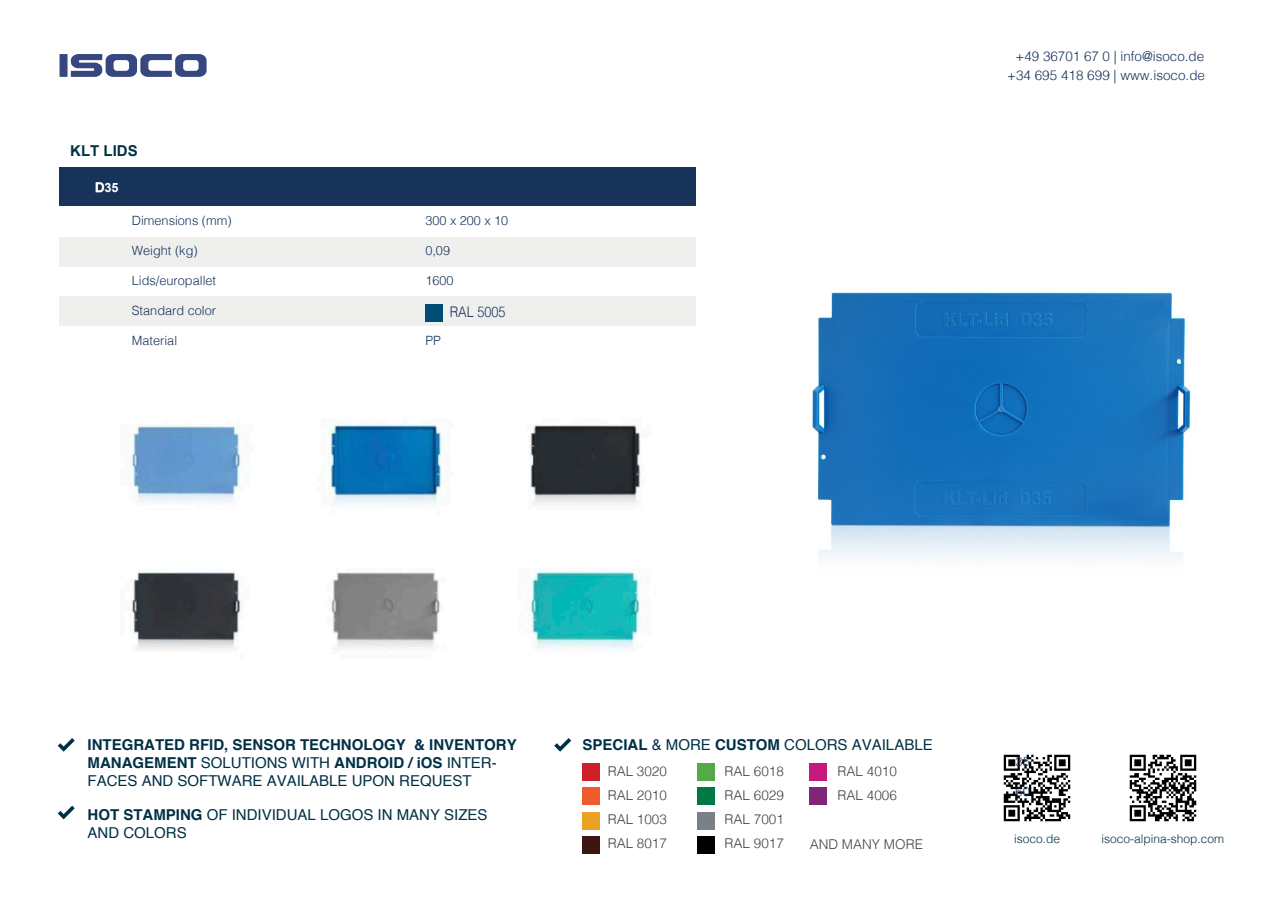
<style>
.page{position:relative;width:1263px;height:901px;background:#fff}
.page>*{position:absolute;margin:0;border:0;box-sizing:border-box;transform-origin:0 0}
.t1{font:15px/18px "Helvetica";color:#003045}
.t2{font:700 15px "Helvetica";color:#003045}
.t3{font:700 15px "Arial";color:#003045}
.t4{font:300 14.55px "Helvetica";color:#17335a;scale:.87 1}
.t5{font:300 13.5px/24px "Helvetica";color:#434243;text-align:justify}
.t6{font:300 13.5px/19.4px "Helvetica";color:#17335a;text-align:center}
.t7{font:300 12.75px "Helvetica";color:#17335a}
.t8{font:700 12.75px "Arial";color:#fff}
.t9{font:300 12px "Helvetica";color:#003045}
.s1{font-weight:400}
.s2{font-weight:700}
</style>
<div class="page">
<div style="left:60px;top:167px;width:636px;height:39px;background:#17335a"></div>
<div style="left:60px;top:296px;width:636px;height:30px;background:#efefee"></div>
<div style="left:60px;top:237px;width:636px;height:29px;background:#efefee"></div>
<div style="left:60px;top:54px;width:8px;height:23px;background:#374780"></div>
<svg style="left:71px;top:54px;width:136px;height:23px"></svg>
<div style="left:425px;top:304px;width:17px;height:17px;background:#004d73"></div>
<img style="left:130px;top:423px;width:517px;height:227px">
<img style="left:810px;top:291px;width:381px;height:269px">
<img style="left:1129px;top:754px;width:68px;height:68px">
<img style="left:1003px;top:754px;width:68px;height:68px">
<svg style="left:554px;top:738px;width:17px;height:13px"></svg>
<svg style="left:58px;top:805px;width:17px;height:14px"></svg>
<svg style="left:58px;top:738px;width:17px;height:13px"></svg>
<div style="left:582px;top:763px;width:17px;height:17px;background:#ce2029"></div>
<div style="left:582px;top:787px;width:17px;height:17px;background:#ef5b2c"></div>
<div style="left:582px;top:812px;width:17px;height:17px;background:#eaa224"></div>
<div style="left:698px;top:763px;width:17px;height:17px;background:#54aa47"></div>
<div style="left:698px;top:787px;width:17px;height:17px;background:#007a45"></div>
<div style="left:698px;top:812px;width:17px;height:17px;background:#798086"></div>
<div style="left:809px;top:763px;width:17px;height:17px;background:#c6197d"></div>
<div style="left:809px;top:787px;width:17px;height:17px;background:#812677"></div>
<div style="left:698px;top:836px;width:17px;height:17px;background:#000"></div>
<div style="left:582px;top:836px;width:17px;height:17px;background:#3d1612"></div>
<p class="t3" style="left:70px;top:141px;width:69px">KLT LIDS</p>
<p class="t8" style="left:95px;top:179px;width:25px"><span class="s1">D</span>35</p>
<p class="t7" style="left:132px;top:210px;width:101px">Dimensions (mm)</p>
<p class="t7" style="left:132px;top:240px;width:67px">Weight (kg)</p>
<p class="t7" style="left:132px;top:270px;width:86px">Lids/europallet</p>
<p class="t7" style="left:132px;top:300px;width:86px">Standard color</p>
<p class="t7" style="left:132px;top:330px;width:47px">Material</p>
<p class="t7" style="left:425px;top:210px;width:84px">300 x 200 x 10</p>
<p class="t7" style="left:425px;top:240px;width:26px">0,09</p>
<p class="t7" style="left:425px;top:270px;width:30px">1600</p>
<p class="t7" style="left:425px;top:330px;width:17px">PP</p>
<p class="t4" style="left:450px;top:299px;width:66px">RAL 5005</p>
<p class="t6" style="left:1007px;top:46px;width:200px">+49 36701 67 0 | info@isoco.de +34 695 418 699 | www.isoco.de</p>
<p class="t2" style="left:88px;top:732px;width:431px">INTEGRATED RFID, SENSOR TECHNOLOGY &amp; INVENTORY</p>
<p class="t1" style="left:582px;top:736px;width:352px"><span class="s2">SPECIAL</span> &amp; MORE <span class="s2">CUSTOM</span> COLORS AVAILABLE</p>
<p class="t1" style="left:88px;top:754px;width:411px"><span class="s2">MANAGEMENT</span> SOLUTIONS WITH <span class="s2">ANDROID / iOS</span> INTER-<br>FACES AND SOFTWARE AVAILABLE UPON REQUEST</p>
<p class="t1" style="left:88px;top:806px;width:402px"><span class="s2">HOT STAMPING</span> OF INDIVIDUAL LOGOS IN MANY SIZES<br>AND COLORS</p>
<p class="t5" style="left:608px;top:758px;width:61px">RAL 3020<br>RAL 2010<br>RAL 1003</p>
<p class="t5" style="left:725px;top:758px;width:61px">RAL 6018<br>RAL 6029<br>RAL 7001</p>
<p class="t5" style="left:838px;top:758px;width:61px">RAL 4010<br>RAL 4006</p>
<p class="t5" style="left:608px;top:830px;width:61px">RAL 8017</p>
<p class="t5" style="left:725px;top:830px;width:61px">RAL 9017</p>
<p class="t5" style="left:810px;top:830px;width:115px">AND MANY MORE</p>
<p class="t7" style="left:1015px;top:750px;width:16px">35</p>
<p class="t7" style="left:1015px;top:780px;width:16px">60</p>
<p class="t9" style="left:1014px;top:828px;width:48px">isoco.de</p>
<p class="t9" style="left:1101px;top:828px;width:124px">isoco-alpina-shop.com</p>
</div>
